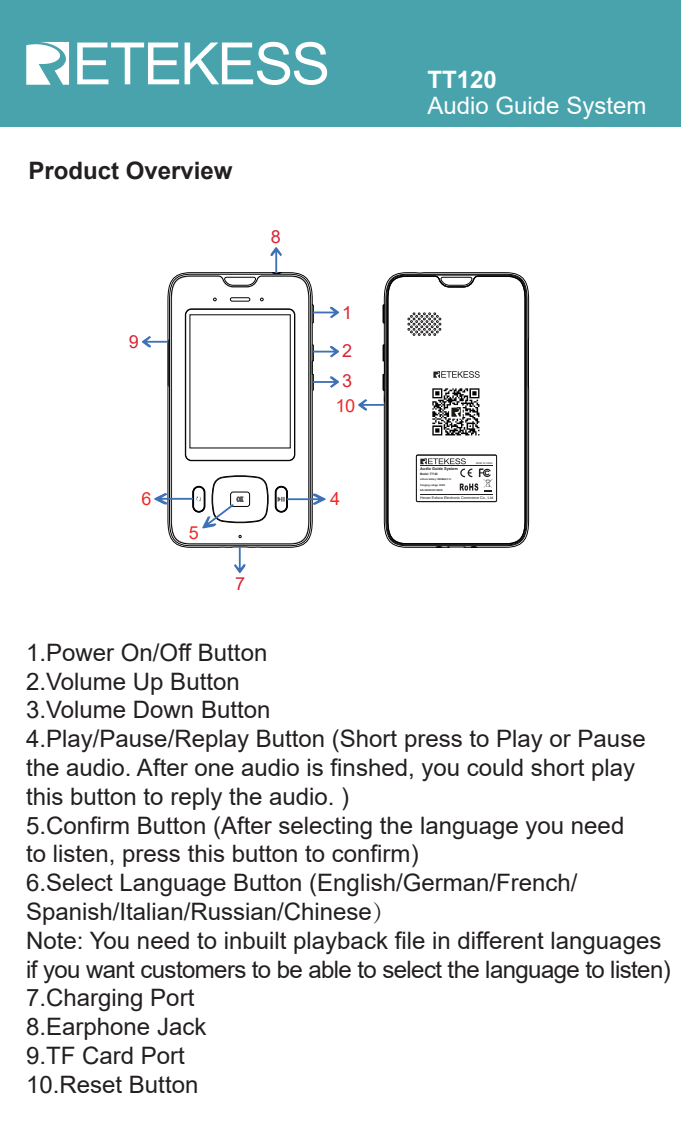
<style>
.page{position:relative;width:681px;height:1134px;background:#fff}
.page>*{position:absolute;margin:0;border:0;box-sizing:border-box;transform-origin:0 0}
.t1{font:24px/28.8px "Arial";color:#231f20}
.t2{font:24px "Arial";color:#fff}
.t3{font:700 24px "Arial";color:#231f20}
.t4{font:700 24px "Arial";color:#fff}
.t5{font:18px/38.4px "Arial";color:#d92536}
.t6{font:18px "Arial";color:#ee2927}
.s1{font-family:"Adobe Song Std";font-weight:300}
</style>
<div class="page">
<hr style="left:383px;top:323px;width:2px;height:21px;background:#030303">
<svg style="left:528px;top:338px;width:1px;height:50px"></svg>
<svg style="left:383px;top:304px;width:2px;height:20px"></svg>
<svg style="left:385px;top:274px;width:142px;height:272px"></svg>
<svg style="left:168px;top:273px;width:144px;height:274px;background:#7f7f7f"></svg>
<svg style="left:171px;top:276px;width:138px;height:268px"></svg>
<div style="left:185px;top:309px;width:109px;height:151px;border:1px solid #030303;border-radius:6px"></div>
<svg style="left:224px;top:277px;width:32px;height:8px"></svg>
<div style="left:230px;top:298px;width:20px;height:3px;border:1px solid #030303;border-radius:2px"></div>
<svg style="left:234px;top:547px;width:11px;height:26px"></svg>
<svg style="left:270px;top:247px;width:12px;height:26px"></svg>
<svg style="left:142px;top:336px;width:27px;height:50px"></svg>
<svg style="left:154px;top:475px;width:115px;height:53px"></svg>
<svg style="left:312px;top:305px;width:27px;height:18px"></svg>
<div style="left:0;top:0;width:680px;height:127px;background:#48a3ad"></div>
<svg style="left:77px;top:42px;width:250px;height:43px"></svg>
<svg style="left:26px;top:42px;width:43px;height:43px"></svg>
<svg style="left:275px;top:344px;width:221px;height:204px"></svg>
<p class="t4" style="left:427px;top:71px;width:71px">TT120</p>
<p class="t3" style="left:28px;top:162px;width:206px">Product Overview</p>
<p class="t5" style="left:129px;top:324px;width:12px">9</p>
<p class="t5" style="left:271px;top:220px;width:12px">8</p>
<p class="t6" style="left:141px;top:492px;width:12px">6</p>
<p class="t6" style="left:188px;top:526px;width:12px">5</p>
<p class="t5" style="left:235px;top:566px;width:12px">7</p>
<p class="t5" style="left:342px;top:295px;width:12px">1<br>2</p>
<p class="t5" style="left:342px;top:363px;width:12px">3</p>
<p class="t6" style="left:330px;top:492px;width:12px">4</p>
<p class="t2" style="left:427px;top:97px;width:220px">Audio Guide System</p>
<p class="t1" style="left:26px;top:640px;width:646px">1.Power On/Off Button<br>2.Volume Up Button<br>3.Volume Down Button<br>4.Play/Pause/Replay Button (Short press to Play or Pause the audio. After one audio is finshed, you could short play this button to reply the audio. )<br>5.Confirm Button (After selecting the language you need<br>to listen, press this button to confirm)<br>6.Select Language Button (English/German/French/ Spanish/Italian/Russian/Chinese<span class="s1">）<br></span>Note: You need to inbuilt playback file in different languages if you want customers to be able to select the language to listen)<br>7.Charging Port<br>8.Earphone Jack<br>9.TF Card Port<br>10.Reset Button</p>
</div>
